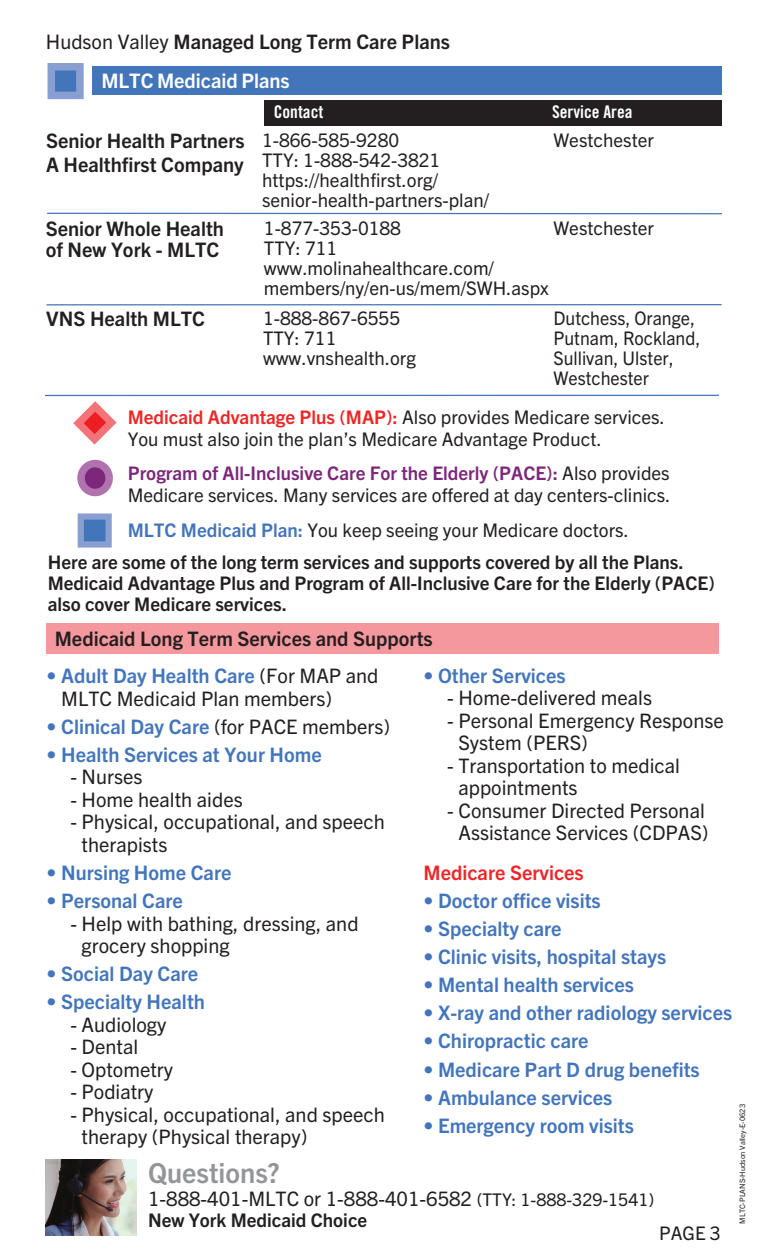
<style>
.page{position:relative;width:765px;height:1260px;background:#fff}
.page>*{position:absolute;margin:0;border:0;box-sizing:border-box;transform-origin:0 0}
.t1{font:700 27.5px "Trade Gothic Next LT Pro";color:#939598}
.t2{font:20px/22.5px "Trade Gothic Next LT Pro";color:#231f20}
.t3{font:700 20px "Trade Gothic Next LT Pro";color:#4375bb}
.t4{font:700 20px/24px "Trade Gothic Next LT Pro";color:#231f20}
.t5{font:700 20px "Trade Gothic Next LT Pro";color:#fff}
.t6{font:700 20px "Trade Gothic Next LT Pro";color:#ee2629}
.t7{font:18.75px/20px "Trade Gothic Next LT Pro";color:#231f20}
.t8{font:700 18.75px/21.2px "Trade Gothic Next LT Pro";color:#231f20}
.t9{font:18.75px/20px "Trade Gothic Next LT Pro";color:#231f20;scale:.95 1}
.t10{font:17.5px "Trade Gothic LT Std Bd Cn 20";color:#fff}
.t11{font:7.5px "Trade Gothic Next LT Pro";color:#231f20}
.s1{font-weight:400}
.s2{font-weight:700;color:#ee2626}
.s3{font-weight:700;color:#7c277a}
.s4{font-weight:700;color:#4375bb}
.s5{color:#4375bb}
.s6{font-size:17.5px}
</style>
<div class="page">
<div style="left:46px;top:623px;width:673px;height:31px;background:#f5989e"></div>
<div style="left:78px;top:513px;width:34px;height:35px;background:#4375bb;border:6px solid #899fd1"></div>
<svg style="left:68px;top:396px;width:54px;height:49px"></svg>
<svg style="left:86px;top:469px;width:18px;height:18px"></svg>
<div style="left:77px;top:460px;width:36px;height:36px;border:8px solid #b173af;border-radius:50%"></div>
<img style="left:45px;top:1159px;width:92px;height:76px">
<div style="left:51px;top:67px;width:29px;height:28px;background:#4375bb"></div>
<div style="left:48px;top:63px;width:36px;height:36px;border:8px solid #899fd1"></div>
<div style="left:92px;top:66px;width:630px;height:29px;background:#4375bb"></div>
<div style="left:264px;top:100px;width:457px;height:25px;background:#231f20"></div>
<hr style="left:45px;top:395px;width:674px;height:1px;background:#4375bb">
<svg style="left:47px;top:212px;width:676px;height:3px"></svg>
<hr style="left:46px;top:304px;width:676px;height:1px;background:#4375bb">
<p class="t4" style="left:46px;top:29px;width:406px"><span class="s1">Hudson Valley</span> Managed Long Term Care Plans</p>
<p class="t5" style="left:101px;top:67px;width:190px">MLTC Medicaid Plans</p>
<p class="t10" style="left:274px;top:102px;width:51px">Contact</p>
<p class="t10" style="left:552px;top:101px;width:82px">Service Area</p>
<p class="t4" style="left:46px;top:127px;width:200px">Senior Health Partners<br>A Healthfirst Company</p>
<p class="t7" style="left:262px;top:129px;width:139px">1-866-585-9280</p>
<p class="t7" style="left:553px;top:128px;width:102px">Westchester</p>
<p class="t7" style="left:262px;top:149px;width:228px">TTY: 1-888-542-3821 https://healthfirst.org/ senior-health-partners-plan/</p>
<p class="t7" style="left:264px;top:217px;width:286px">1-877-353-0188<br>TTY: 711 www.molinahealthcare.com/ members/ny/en-us/mem/SWH.aspx</p>
<p class="t4" style="left:46px;top:217px;width:180px;line-height:21.2px">Senior Whole Health of New York - MLTC</p>
<p class="t7" style="left:553px;top:217px;width:102px">Westchester</p>
<p class="t7" style="left:263px;top:307px;width:155px">1-888-867-6555<br>TTY: 711 www.vnshealth.org</p>
<p class="t4" style="left:46px;top:305px;width:160px">VNS Health MLTC</p>
<p class="t9" style="left:553px;top:307px;width:156px">Dutchess, Orange,<br>Putnam, Rockland,<br>Sullivan, Ulster,<br>Westchester</p>
<p class="t7" style="left:128px;top:404px;width:539px;line-height:22.5px"><span class="s2">Medicaid Advantage Plus (MAP):</span> Also provides Medicare services.<br>You must also join the plan’s Medicare Advantage Product.</p>
<p class="t7" style="left:128px;top:461px;width:544px;line-height:22.5px"><span class="s3">Program of All-Inclusive Care For the Elderly (PACE):</span> Also provides<br>Medicare services. Many services are offered at day centers-clinics.</p>
<p class="t7" style="left:128px;top:519px;width:503px"><span class="s4">MLTC Medicaid Plan:</span> You keep seeing your Medicare doctors.</p>
<p class="t8" style="left:48px;top:550px;width:669px">Here are some of the long term services and supports covered by all the Plans.<br>Medicaid Advantage Plus and Program of All-Inclusive Care for the Elderly (PACE) also cover Medicare services.</p>
<p class="t4" style="left:55px;top:626px;width:379px">Medicaid Long Term Services and Supports</p>
<p class="t3" style="left:423px;top:662px;width:144px"><span class="s1">•</span> Other Services</p>
<p class="t2" style="left:447px;top:685px;width:206px">- Home-delivered meals</p>
<p class="t2" style="left:458px;top:708px;width:267px;text-indent:-11px">- Personal Emergency Response<br>System (PERS)</p>
<p class="t2" style="left:458px;top:753px;width:223px;text-indent:-11px">- Transportation to medical appointments</p>
<p class="t2" style="left:447px;top:798px;width:263px;text-align:center">- Consumer Directed Personal<br>Assistance Services (CDPAS)</p>
<p class="t6" style="left:423px;top:858px;width:162px">Medicare Services</p>
<p class="t3" style="left:423px;top:887px;width:179px">• Doctor office visits</p>
<p class="t3" style="left:423px;top:915px;width:140px">• Specialty care</p>
<p class="t3" style="left:423px;top:943px;width:244px">• Clinic visits, hospital stays</p>
<p class="t3" style="left:423px;top:971px;width:212px">• Mental health services</p>
<p class="t3" style="left:423px;top:999px;width:310px">• X-ray and other radiology services</p>
<p class="t3" style="left:423px;top:1027px;width:167px">• Chiropractic care</p>
<p class="t3" style="left:423px;top:1055px;width:278px">• Medicare Part D drug benefits</p>
<p class="t3" style="left:423px;top:1083px;width:190px">• Ambulance services</p>
<p class="t3" style="left:423px;top:1112px;width:212px">• Emergency room visits</p>
<p class="t2" style="left:61px;top:663px;width:319px;text-indent:-15px"><span class="s5">•</span> <span class="s4">Adult Day Health Care</span> (For MAP and<br>MLTC Medicaid Plan members)</p>
<p class="t2" style="left:47px;top:714px;width:345px"><span class="s5">•</span> <span class="s4">Clinical Day Care</span> (for PACE members)</p>
<p class="t3" style="left:47px;top:741px;width:277px"><span class="s1">•</span> Health Services at Your Home</p>
<p class="t2" style="left:70px;top:764px;width:74px">- Nurses</p>
<p class="t2" style="left:70px;top:787px;width:174px">- Home health aides</p>
<p class="t2" style="left:82px;top:809px;width:305px;text-indent:-11px">- Physical, occupational, and speech therapists</p>
<p class="t3" style="left:47px;top:859px;width:186px"><span class="s1">•</span> Nursing Home Care</p>
<p class="t3" style="left:47px;top:887px;width:138px"><span class="s1">•</span> Personal Care</p>
<p class="t2" style="left:82px;top:911px;width:278px;text-indent:-11px">- Help with bathing, dressing, and grocery shopping</p>
<p class="t3" style="left:47px;top:960px;width:153px"><span class="s1">•</span> Social Day Care</p>
<p class="t3" style="left:47px;top:988px;width:160px"><span class="s1">•</span> Specialty Health</p>
<p class="t2" style="left:70px;top:1012px;width:98px">- Audiology</p>
<p class="t2" style="left:70px;top:1034px;width:69px">- Dental</p>
<p class="t2" style="left:70px;top:1057px;width:104px">- Optometry</p>
<p class="t2" style="left:70px;top:1079px;width:85px">- Podiatry</p>
<p class="t2" style="left:82px;top:1102px;width:305px;text-indent:-11px">- Physical, occupational, and speech therapy (Physical therapy)</p>
<p class="t11" style="left:737px;top:1224px;width:121px;rotate:-90deg">MLTC-PLANS-Hudson Valley-E-0623</p>
<h1 class="t1" style="left:148px;top:1154px;width:133px">Questions?</h1>
<p class="t2" style="left:148px;top:1186px;width:508px">1-888-401-MLTC or 1-888-401-6582 <span class="s6">(TTY: 1-888-329-1541)</span></p>
<p class="t8" style="left:148px;top:1208px;width:221px">New York Medicaid Choice</p>
<p class="t7" style="left:659px;top:1222px;width:63px">PAGE 3</p>
</div>
